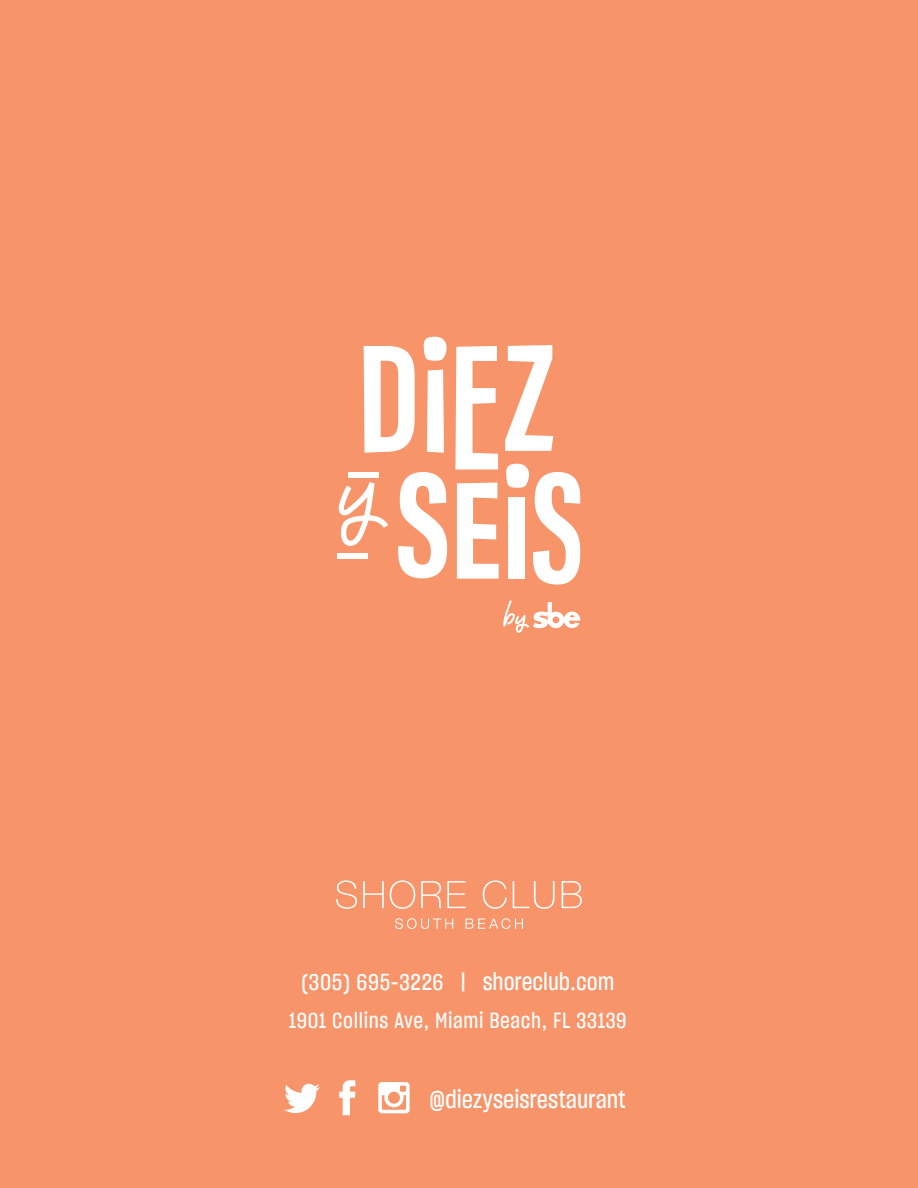
<style>
.page{position:relative;width:918px;height:1188px;background:#f79469}
.page>*{position:absolute;margin:0;border:0;box-sizing:border-box;transform-origin:0 0}
.t1{font:24.6px "Sharp Grotesk DB Medium 15";color:#fff}
.t2{font:22.5px "Sharp Grotesk DB Medium 15";letter-spacing:.03em;color:#fff}
.t3{font:21.45px "Sharp Grotesk DB Medium 15";letter-spacing:.03em;color:#fff}
.s1{font-size:23.7px}
</style>
<div class="page">
<svg style="left:364px;top:346px;width:51px;height:107px"></svg>
<svg style="left:427px;top:370px;width:17px;height:83px"></svg>
<svg style="left:455px;top:346px;width:43px;height:124px"></svg>
<svg style="left:505px;top:345px;width:48px;height:106px"></svg>
<svg style="left:398px;top:472px;width:49px;height:106px"></svg>
<svg style="left:457px;top:483px;width:42px;height:96px"></svg>
<svg style="left:506px;top:464px;width:74px;height:121px"></svg>
<svg style="left:423px;top:337px;width:24px;height:24px"></svg>
<div style="left:338px;top:553px;width:30px;height:5px;background:#fff"></div>
<svg style="left:338px;top:482px;width:50px;height:64px"></svg>
<div style="left:348px;top:472px;width:31px;height:5px;background:#fff"></div>
<svg style="left:503px;top:600px;width:77px;height:33px"></svg>
<svg style="left:395px;top:918px;width:58px;height:11px"></svg>
<svg style="left:466px;top:918px;width:57px;height:11px"></svg>
<svg style="left:336px;top:880px;width:21px;height:29px"></svg>
<svg style="left:363px;top:881px;width:21px;height:27px"></svg>
<svg style="left:390px;top:880px;width:25px;height:29px"></svg>
<svg style="left:421px;top:881px;width:20px;height:27px"></svg>
<svg style="left:447px;top:881px;width:19px;height:27px"></svg>
<svg style="left:483px;top:880px;width:24px;height:29px"></svg>
<svg style="left:513px;top:881px;width:42px;height:28px"></svg>
<svg style="left:562px;top:881px;width:20px;height:27px"></svg>
<svg style="left:339px;top:1080px;width:16px;height:35px"></svg>
<svg style="left:284px;top:1084px;width:36px;height:29px"></svg>
<svg style="left:378px;top:1082px;width:32px;height:31px"></svg>
<p class="t2" style="left:301px;top:967px;width:315px">(305) 695-3226 | <span class="s1">shoreclub.com</span></p>
<p class="t3" style="left:289px;top:1006px;width:339px">1901 Collins Ave, Miami Beach, FL 33139</p>
<p class="t1" style="left:429px;top:1082px;width:198px">@diezyseisrestaurant</p>
</div>
